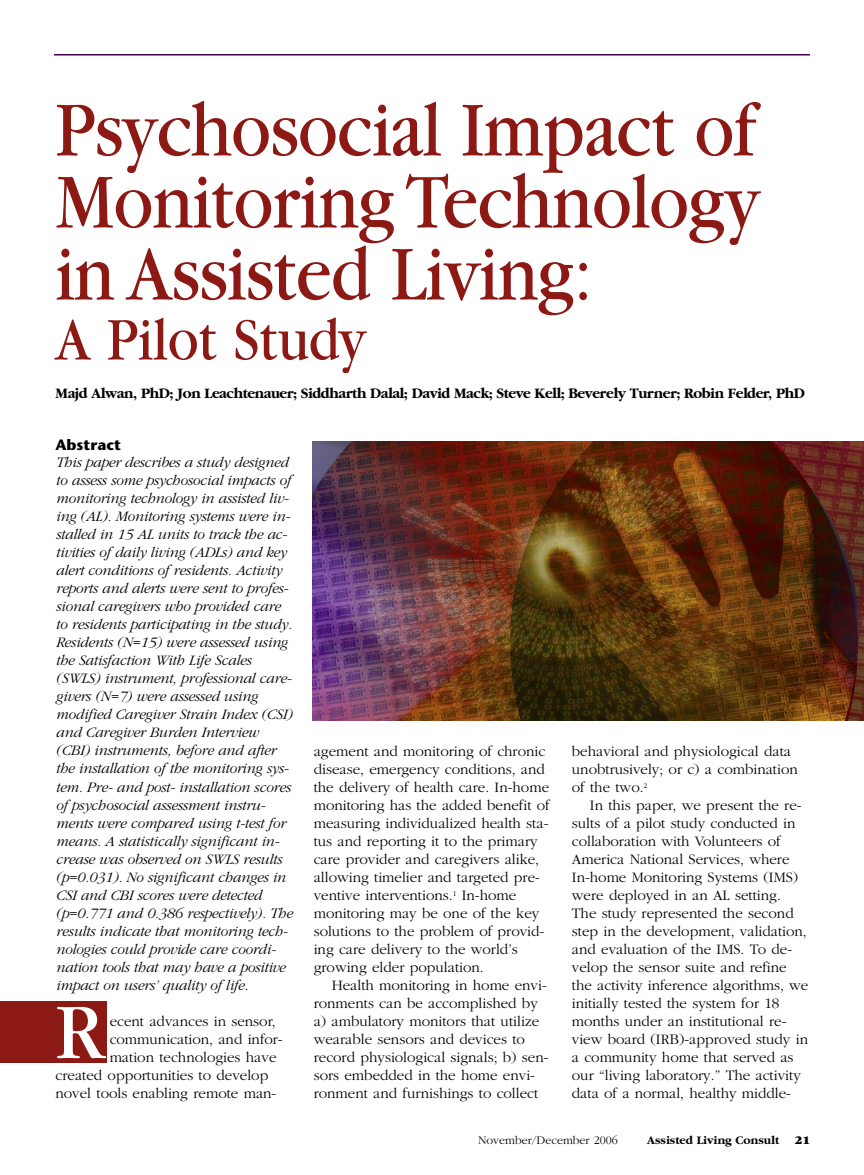
<style>
.page{position:relative;width:864px;height:1175px;background:#fff}
.page>*{position:absolute;margin:0;border:0;box-sizing:border-box;transform-origin:0 0}
.t1{font:81.9px "Garamond";color:#fff}
.t2{font:81px/72px "Garamond";letter-spacing:-.01em;color:#8c1914;text-align:justify;scale:.9 1}
.t3{font:63px "Garamond";color:#8c1914;scale:.9 1}
.t4{font:300 15px/18px "Garamond";color:#000}
.t5{font:italic 300 15px/18px "Garamond";letter-spacing:-.015em;color:#000}
.t6{font:700 15px "Garamond";letter-spacing:-.03em;color:#000}
.t7{font:700 15px "Stone Sans";color:#000}
.t8{font:300 12px "Garamond";color:#000}
.t9{font:700 12px "Garamond";color:#000}
.t10{font:900 12px "Garamond";color:#000}
</style>
<div class="page">
<hr style="left:54px;top:54px;width:756px;height:2px;background:#4a0053">
<div style="left:0;top:1000px;width:107px;height:62px;background:#8c1914"></div>
<img style="left:313px;top:442px;width:551px;height:278px">
<h2 class="t2" style="left:56px;top:101px;width:784px">Psychosocial Impact of Monitoring Technology in Assisted Living:</h2>
<h3 class="t3" style="left:56px;top:318px;width:347px">A Pilot Study</h3>
<p class="t6" style="left:56px;top:384px;width:751px">Majd Alwan, PhD; Jon Leachtenauer; Siddharth Dalal; David Mack; Steve Kell; Beverely Turner; Robin Felder, PhD</p>
<p class="t7" style="left:56px;top:439px;width:67px">Abstract</p>
<p class="t5" style="left:56px;top:453px;width:238px">This paper describes a study designed to assess some psychosocial impacts of monitoring technology in assisted liv&shy;ing (AL). Monitoring systems were in&shy;stalled in 15 AL units to track the ac&shy;tivities of daily living (ADLs) and key alert conditions of residents. Activity reports and alerts were sent to profes&shy;sional caregivers who provided care to residents participating in the study.<br>Residents (N=15) were assessed using the Satisfaction With Life Scales (SWLS) instrument, professional care&shy;givers (N=7) were assessed using modified Caregiver Strain Index (CSI) and Caregiver Burden Interview (CBI) instruments, before and after the installation of the monitoring sys&shy;tem. Pre- and post- installation scores of psychosocial assessment instru&shy;ments were compared using t-test for means. A statistically significant in&shy;crease was observed on SWLS results (p=0.031). No significant changes in CSI and CBI scores were detected (p=0.771 and 0.386 respectively). The results indicate that monitoring tech&shy;nologies could provide care coordi&shy;nation tools that may have a positive impact on users’ quality of life.</p>
<h1 class="t1" style="left:56px;top:1003px;width:51px">R</h1>
<p class="t4" style="left:110px;top:1012px;width:168px">ecent advances in sensor,</p>
<p class="t4" style="left:110px;top:1030px;width:175px">communication, and infor-</p>
<p class="t4" style="left:110px;top:1048px;width:168px">mation technologies have</p>
<p class="t4" style="left:56px;top:1066px;width:214px">created opportunities to develop</p>
<p class="t4" style="left:56px;top:1084px;width:222px">novel tools enabling remote man-</p>
<p class="t4" style="left:314px;top:742px;width:238px">agement and monitoring of chronic disease, emergency conditions, and the delivery of health care. In-home monitoring has the added benefit of measuring individualized health sta&shy;tus and reporting it to the primary care provider and caregivers alike, allowing timelier and targeted pre&shy;ventive interventions.<sup>1</sup> In-home monitoring may be one of the key solutions to the problem of provid&shy;ing care delivery to the world’s growing elder population.</p>
<p class="t4" style="left:314px;top:976px;width:236px;text-indent:18px">Health monitoring in home envi&shy;ronments can be accomplished by a) ambulatory monitors that utilize wearable sensors and devices to record physiological signals; b) sen&shy;sors embedded in the home envi&shy;ronment and furnishings to collect</p>
<p class="t4" style="left:572px;top:742px;width:227px">behavioral and physiological data unobtrusively; or c) a combination of the two.<sup>2</sup></p>
<p class="t4" style="left:572px;top:796px;width:238px;text-indent:18px">In this paper, we present the re&shy;sults of a pilot study conducted in collaboration with Volunteers of America National Services, where In-home Monitoring Systems (IMS) were deployed in an AL setting.<br>The study represented the second step in the development, validation, and evaluation of the IMS. To de&shy;velop the sensor suite and refine the activity inference algorithms, we initially tested the system for 18 months under an institutional re&shy;view board (IRB)-approved study in a community home that served as our “living laboratory.” The activity data of a normal, healthy middle-</p>
<p class="t8" style="left:478px;top:1132px;width:141px">November/December 2006</p>
<p class="t9" style="left:647px;top:1132px;width:133px">Assisted Living Consult</p>
<p class="t10" style="left:795px;top:1135px;width:17px">21</p>
</div>
